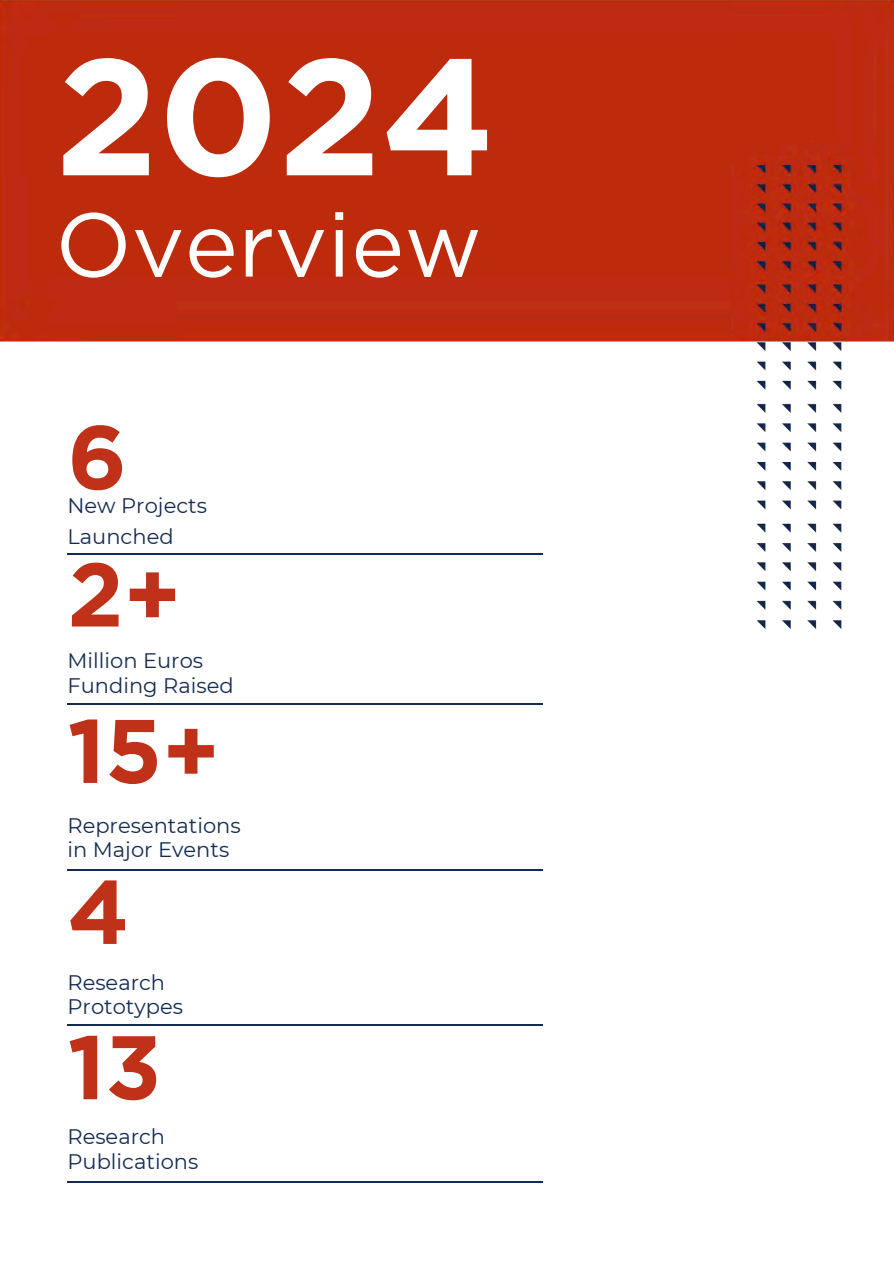
<style>
.page{position:relative;width:894px;height:1264px;background:#fff}
.page>*{position:absolute;margin:0;border:0;box-sizing:border-box;transform-origin:0 0}
.t1{font:700 165px "Gotham";color:#fff}
.t2{font:700 90px "Gotham";color:#c03119}
.t3{font:90px "Gotham";color:#fff}
.t4{font:21px/24.8px "Montserrat";color:#152c52}
</style>
<div class="page">
<hr style="left:67px;top:869px;width:475px;height:2px;background:#152c52">
<hr style="left:67px;top:703px;width:475px;height:1px;background:#152c52">
<hr style="left:67px;top:1023px;width:475px;height:2px;background:#152c52">
<hr style="left:67px;top:1181px;width:475px;height:2px;background:#152c52">
<img style="left:0;top:0;width:893px;height:629px">
<p class="t1" style="left:55px;top:17px;width:441px">2024</p>
<p class="t3" style="left:55px;top:190px;width:428px">Overview</p>
<h1 class="t2" style="left:67px;top:403px;width:61px">6</h1>
<p class="t4" style="left:67px;top:493px;width:141px">New Projects</p>
<p class="t4" style="left:67px;top:524px;width:108px">Launched</p>
<p class="t2" style="left:67px;top:540px;width:115px">2+</p>
<p class="t4" style="left:67px;top:648px;width:168px">Million Euros<br>Funding Raised</p>
<p class="t2" style="left:67px;top:696px;width:154px">15+</p>
<p class="t4" style="left:67px;top:812px;width:175px">Representations</p>
<p class="t4" style="left:67px;top:837px;width:163px">in Major Events</p>
<p class="t2" style="left:67px;top:857px;width:64px">4</p>
<p class="t4" style="left:67px;top:970px;width:99px">Research</p>
<p class="t4" style="left:67px;top:993px;width:117px">Prototypes</p>
<p class="t2" style="left:67px;top:1012px;width:95px">13</p>
<p class="t4" style="left:67px;top:1124px;width:99px">Research</p>
<p class="t4" style="left:67px;top:1149px;width:132px">Publications</p>
</div>
